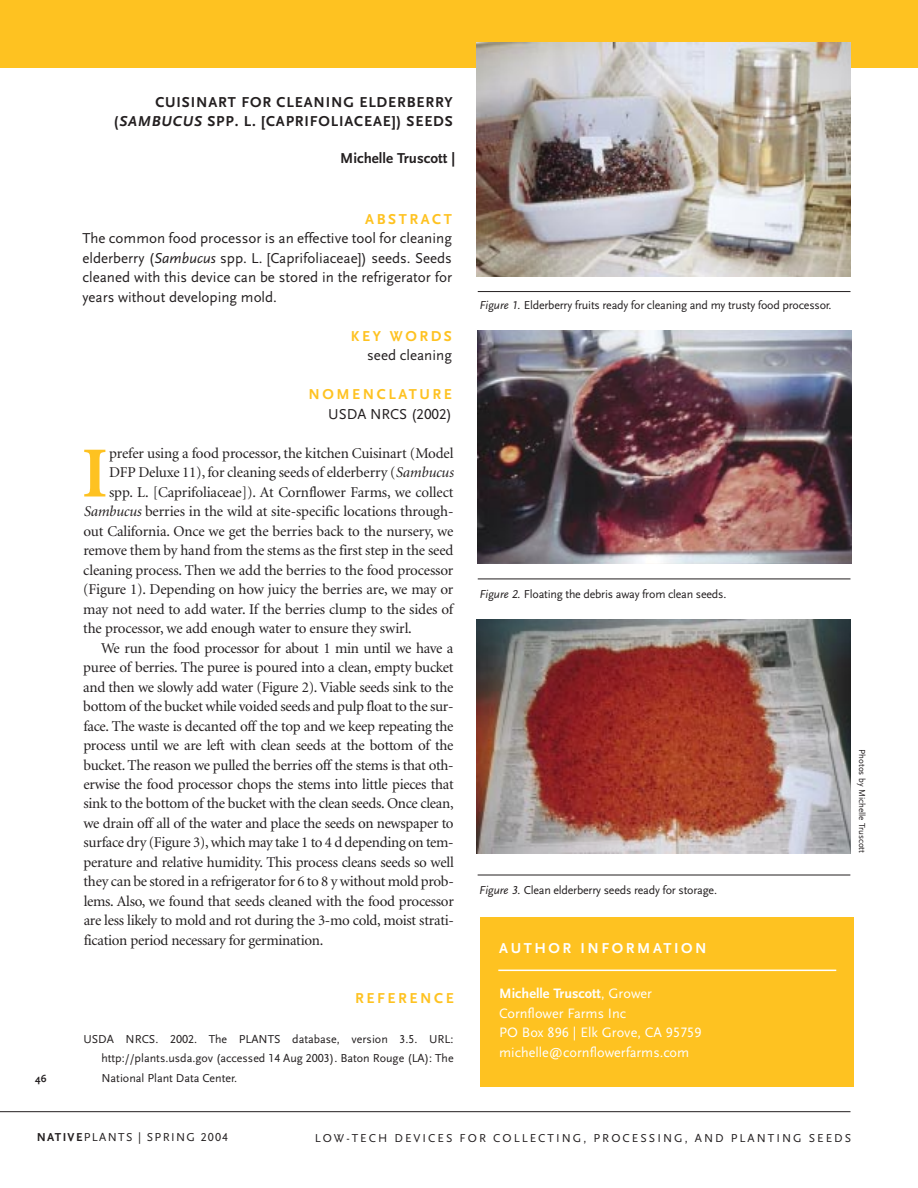
<style>
.page{position:relative;width:918px;height:1188px;background:#fff}
.page>*{position:absolute;margin:0;border:0;box-sizing:border-box;transform-origin:0 0}
.t1{font:700 72px "Minion";color:#fec221}
.t2{font:15px "Minion";letter-spacing:-.02em;color:#231f20}
.t3{font:15px/19.5px "Scala Sans";color:#231f20;text-align:justify}
.t4{font:700 15px/19.5px "Scala Sans";letter-spacing:.055em;color:#231f20;text-align:right}
.t5{font:700 15px/19.5px "Scala Sans";letter-spacing:.17em;color:#fec221;text-align:right}
.t6{font:700 15px "Scala Sans";color:#231f20}
.t7{font:700 15px "Scala Sans";letter-spacing:.17em;color:#fff}
.t8{font:14.25px/19.5px "Scala Sans";color:#fff}
.t9{font:12px/19.5px "Scala Sans";letter-spacing:-.015em;color:#231f20;text-align:justify}
.t10{font:12px "Scala Sans";letter-spacing:.17em;color:#231f20}
.t11{font:12px "Scala Sans";letter-spacing:.115em;color:#231f20}
.t12{font:700 10.5px "Scala Sans";color:#231f20}
.t13{font:9px "Scala Sans";color:#231f20}
.s1{font-style:italic}
.s2{font-weight:400;color:#231f20}
.s3{font-family:"Scala Sans Caps";font-weight:400;color:#231f20}
.s4{font-family:"Scala Sans Caps"}
.s5{font-family:"Scala Sans Caps";font-style:italic}
.s6{font-weight:700}
</style>
<div class="page">
<hr style="left:0;top:1111px;width:850px;height:1px;background:#231f20">
<div style="left:0;top:0;width:918px;height:68px;background:#fec221"></div>
<img style="left:477px;top:43px;width:373px;height:234px">
<img style="left:478px;top:330px;width:373px;height:234px">
<img style="left:477px;top:620px;width:373px;height:233px">
<hr style="left:478px;top:291px;width:372px;height:1px;background:#231f20">
<hr style="left:478px;top:579px;width:372px;height:1px;background:#231f20">
<hr style="left:478px;top:875px;width:372px;height:1px;background:#231f20">
<div style="left:481px;top:918px;width:373px;height:169px;background:#fec221"></div>
<hr style="left:498px;top:970px;width:338px;height:1px;background:#fff">
<p class="t12" style="left:35px;top:1074px;width:13px">46</p>
<p class="t4" style="left:114px;top:93px;width:340px">CUISINART FOR CLEANING ELDERBERRY (<span class="s1">SAMBUCUS</span> SPP. L. [CAPRIFOLIACEAE]) SEEDS</p>
<p class="t6" style="left:340px;top:152px;width:117px">Michelle Truscott |</p>
<p class="t5" style="left:365px;top:210px;width:88px">ABSTRACT</p>
<p class="t3" style="left:82px;top:230px;width:371px">The common food processor is an effective tool for cleaning elderberry (<span class="s1">Sambucus</span> spp. L. [Caprifoliaceae]) seeds. Seeds cleaned with this device can be stored in the refrigerator for years without developing mold.</p>
<p class="t5" style="left:351px;top:327px;width:103px">KEY WORDS</p>
<p class="t3" style="left:367px;top:347px;width:86px">seed cleaning</p>
<p class="t5" style="left:308px;top:386px;width:145px">NOMENCLATURE<br><span class="s2">USDA NRCS (</span><span class="s3">2002</span><span class="s2">)</span></p>
<h1 class="t1" style="left:82px;top:445px;width:28px">I</h1>
<p class="t2" style="left:109px;top:447px;width:346px">prefer using a food processor, the kitchen Cuisinart (Model</p>
<p class="t2" style="left:109px;top:466px;width:346px">DFP Deluxe 11),for cleaning seeds of elderberry (<span class="s1">Sambucus</span></p>
<p class="t2" style="left:109px;top:486px;width:346px">spp. L. [Caprifoliaceae]). At Cornflower Farms, we collect</p>
<p class="t2" style="left:83px;top:505px;width:372px"><span class="s1">Sambucus</span> berries in the wild at site-specific locations through-</p>
<p class="t2" style="left:83px;top:525px;width:372px">out California. Once we get the berries back to the nursery, we</p>
<p class="t2" style="left:83px;top:544px;width:372px">remove them by hand from the stems as the first step in the seed</p>
<p class="t2" style="left:83px;top:564px;width:372px">cleaning process. Then we add the berries to the food processor</p>
<p class="t2" style="left:83px;top:583px;width:372px">(Figure 1). Depending on how juicy the berries are, we may or</p>
<p class="t2" style="left:83px;top:603px;width:372px">may not need to add water. If the berries clump to the sides of</p>
<p class="t2" style="left:83px;top:622px;width:330px">the processor, we add enough water to ensure they swirl.</p>
<p class="t2" style="left:101px;top:642px;width:354px">We run the food processor for about 1 min until we have a</p>
<p class="t2" style="left:83px;top:661px;width:372px">puree of berries. The puree is poured into a clean, empty bucket</p>
<p class="t2" style="left:83px;top:681px;width:372px">and then we slowly add water (Figure 2). Viable seeds sink to the</p>
<p class="t2" style="left:83px;top:700px;width:372px">bottom of the bucket while voided seeds and pulp float to the sur-</p>
<p class="t2" style="left:83px;top:720px;width:372px">face. The waste is decanted off the top and we keep repeating the</p>
<p class="t2" style="left:83px;top:739px;width:372px">process until we are left with clean seeds at the bottom of the</p>
<p class="t2" style="left:83px;top:759px;width:372px">bucket. The reason we pulled the berries off the stems is that oth-</p>
<p class="t2" style="left:83px;top:778px;width:372px">erwise the food processor chops the stems into little pieces that</p>
<p class="t2" style="left:84px;top:798px;width:372px">sink to the bottom of the bucket with the clean seeds. Once clean,</p>
<p class="t2" style="left:84px;top:817px;width:372px">we drain off all of the water and place the seeds on newspaper to</p>
<p class="t2" style="left:84px;top:837px;width:372px">surface dry (Figure 3),which may take 1 to 4 d depending on tem-</p>
<p class="t2" style="left:84px;top:856px;width:372px">perature and relative humidity. This process cleans seeds so well</p>
<p class="t2" style="left:84px;top:876px;width:372px">they can be stored in a refrigerator for 6 to 8 y without mold prob-</p>
<p class="t2" style="left:84px;top:895px;width:372px">lems. Also, we found that seeds cleaned with the food processor</p>
<p class="t2" style="left:84px;top:915px;width:372px">are less likely to mold and rot during the 3-mo cold, moist strati-</p>
<p class="t2" style="left:84px;top:934px;width:241px">fication period necessary for germination.</p>
<p class="t5" style="left:355px;top:990px;width:100px">REFERENCE</p>
<p class="t9" style="left:101px;top:1030px;width:354px;text-indent:-18px">USDA NRCS. <span class="s4">2002</span>. The PLANTS database, version <span class="s4">3.5</span>. URL: http://plants.usda.gov (accessed <span class="s4">14</span> Aug <span class="s4">2003</span>). Baton Rouge (LA): The National Plant Data Center.</p>
<p class="t9" style="left:479px;top:297px;width:354px"><span class="s1">Figure</span> <span class="s5">1</span><span class="s1">.</span> Elderberry fruits ready for cleaning and my trusty food processor.</p>
<p class="t9" style="left:479px;top:586px;width:249px"><span class="s1">Figure</span> <span class="s5">2</span><span class="s1">.</span> Floating the debris away from clean seeds.</p>
<p class="t9" style="left:479px;top:882px;width:239px"><span class="s1">Figure</span> <span class="s5">3</span><span class="s1">.</span> Clean elderberry seeds ready for storage.</p>
<p class="t7" style="left:499px;top:942px;width:209px">AUTHOR INFORMATION</p>
<p class="t8" style="left:499px;top:985px;width:204px"><span class="s6">Michelle Truscott</span>, Grower<br>Cornflower Farms Inc<br>PO Box <span class="s4">896</span> | Elk Grove, CA <span class="s4">95759 </span>michelle@cornflowerfarms.com</p>
<p class="t13" style="left:865px;top:749px;width:105px;rotate:90deg">Photos by Michelle Truscott</p>
<p class="t11" style="left:37px;top:1133px;width:193px"><span class="s6">NATIVE</span>PLANTS | SPRING <span class="s4">2004</span></p>
<p class="t10" style="left:315px;top:1134px;width:538px">LOW-TECH DEVICES FOR COLLECTING, PROCESSING, AND PLANTING SEEDS</p>
</div>
